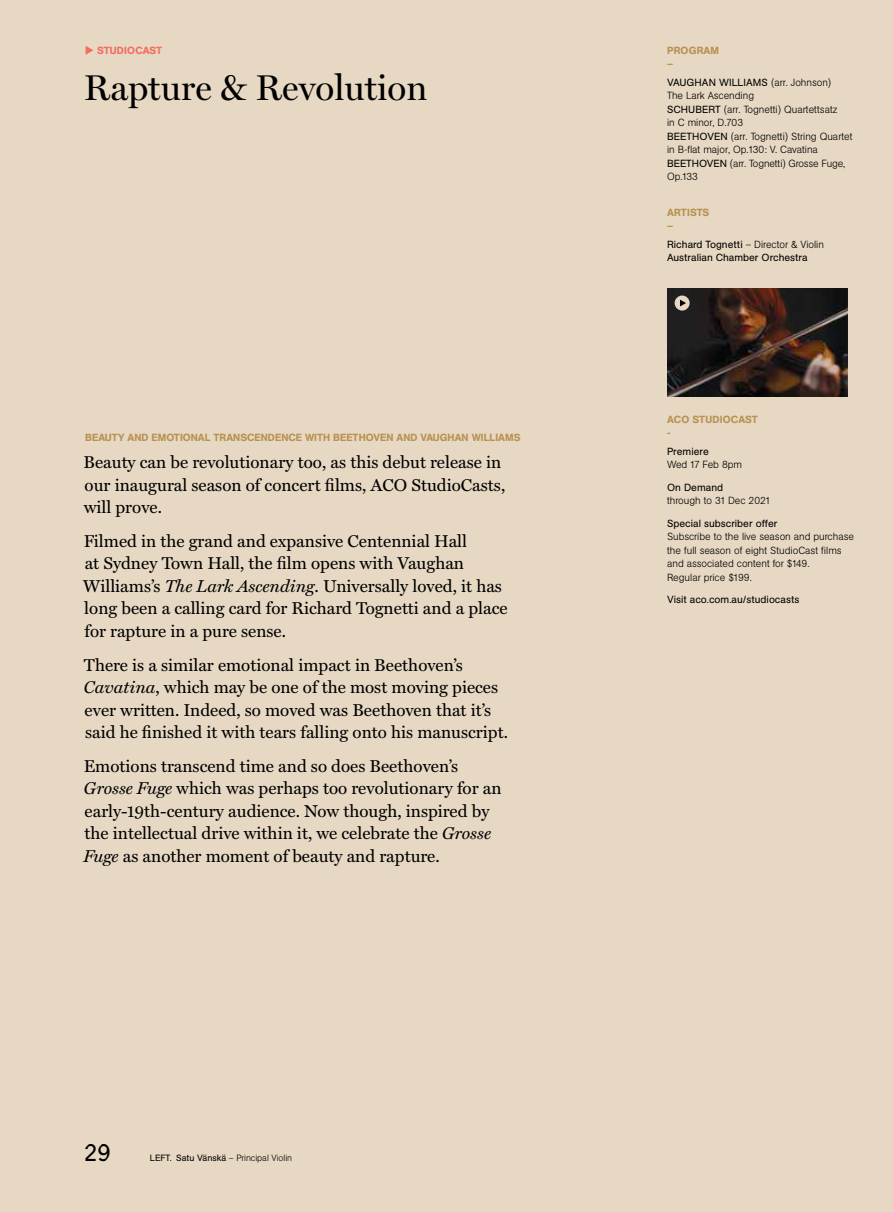
<style>
.page{position:relative;width:893px;height:1212px;background:#e7d8c3}
.page>*{position:absolute;margin:0;border:0;box-sizing:border-box;transform-origin:0 0}
.t1{font:36px "Miller Display";color:#000}
.t2{font:24px "Prophet";color:#000}
.t3{font:17.25px/22.5px "Miller Text";color:#000}
.t4{font:300 10.2px/13.5px "AG Book Std";color:#000}
.t5{font:10.2px/13.5px "AG Book Std";color:#000}
.t6{font:500 10.2px/13.5px "AG Book Std";letter-spacing:.005em;color:#b89252}
.t7{font:500 10.2px "AG Book Std";letter-spacing:.02em;color:#f26d61}
.t8{font:300 9px "AG Book Std";color:#000}
.s1{font-style:italic}
.s2{font-weight:400}
.s3{font-weight:300}
</style>
<div class="page">
<svg style="left:86px;top:46px;width:7px;height:9px"></svg>
<img style="left:667px;top:288px;width:181px;height:108px">
<div style="left:675px;top:296px;width:15px;height:15px;background:#e7d8c3;border-radius:50%"></div>
<svg style="left:680px;top:300px;width:6px;height:6px"></svg>
<p class="t7" style="left:97px;top:44px;width:67px">STUDIOCAST</p>
<h1 class="t1" style="left:84px;top:66px;width:345px">Rapture &amp; Revolution</h1>
<p class="t6" style="left:85px;top:431px;width:437px">BEAUTY AND EMOTIONAL TRANSCENDENCE WITH BEETHOVEN AND VAUGHAN WILLIAMS</p>
<p class="t3" style="left:84px;top:450px;width:423px">Beauty can be revolutionary too, as this debut release in our inaugural season of concert films, ACO StudioCasts, will prove.</p>
<p class="t3" style="left:83px;top:528px;width:426px">Filmed in the grand and expansive Centennial Hall<br>at Sydney Town Hall, the film opens with Vaughan Williams’s <span class="s1">The Lark Ascending</span>. Universally loved, it has long been a calling card for Richard Tognetti and a place for rapture in a pure sense.</p>
<p class="t3" style="left:84px;top:652px;width:426px">There is a similar emotional impact in Beethoven’s <span class="s1">Cavatina</span>, which may be one of the most moving pieces ever written. Indeed, so moved was Beethoven that it’s said he finished it with tears falling onto his manuscript.</p>
<p class="t3" style="left:83px;top:753px;width:420px">Emotions transcend time and so does Beethoven’s <span class="s1">Grosse Fuge</span> which was perhaps too revolutionary for an early-19th-century audience. Now though, inspired by the intellectual drive within it, we celebrate the <span class="s1">Grosse Fuge</span> as another moment of beauty and rapture.</p>
<h2 class="t2" style="left:84px;top:1137px;width:28px">29</h2>
<p class="t8" style="left:150px;top:1153px;width:144px"><span class="s2">LEFT. Satu Vänskä</span> – Principal Violin</p>
<p class="t6" style="left:667px;top:44px;width:54px">PROGRAM –</p>
<p class="t4" style="left:667px;top:75px;width:187px"><span class="s2">VAUGHAN WILLIAMS</span> (arr. Johnson)<br>The Lark Ascending<br><span class="s2">SCHUBERT</span> (arr. Tognetti) Quartettsatz<br>in C minor, D.703<br><span class="s2">BEETHOVEN</span> (arr. Tognetti) String Quartet in B-flat major, Op.130: V. Cavatina<br><span class="s2">BEETHOVEN</span> (arr. Tognetti) Grosse Fuge,<br>Op.133</p>
<p class="t6" style="left:667px;top:206px;width:44px">ARTISTS –</p>
<p class="t5" style="left:667px;top:237px;width:158px">Richard Tognetti <span class="s3">– Director &amp; Violin<br></span>Australian Chamber Orchestra</p>
<p class="t6" style="left:667px;top:413px;width:92px">ACO STUDIOCAST -</p>
<p class="t5" style="left:667px;top:444px;width:43px">Premiere</p>
<p class="t4" style="left:667px;top:458px;width:76px">Wed 17 Feb 8pm</p>
<p class="t5" style="left:667px;top:480px;width:58px">On Demand</p>
<p class="t4" style="left:667px;top:494px;width:105px">through to 31 Dec 2021</p>
<p class="t5" style="left:667px;top:516px;width:112px">Special subscriber offer</p>
<p class="t4" style="left:667px;top:530px;width:188px">Subscribe to the live season and purchase the full season of eight StudioCast films and associated content for $149.<br>Regular price $199.</p>
<p class="t5" style="left:667px;top:593px;width:134px">Visit aco.com.au/studiocasts</p>
</div>
